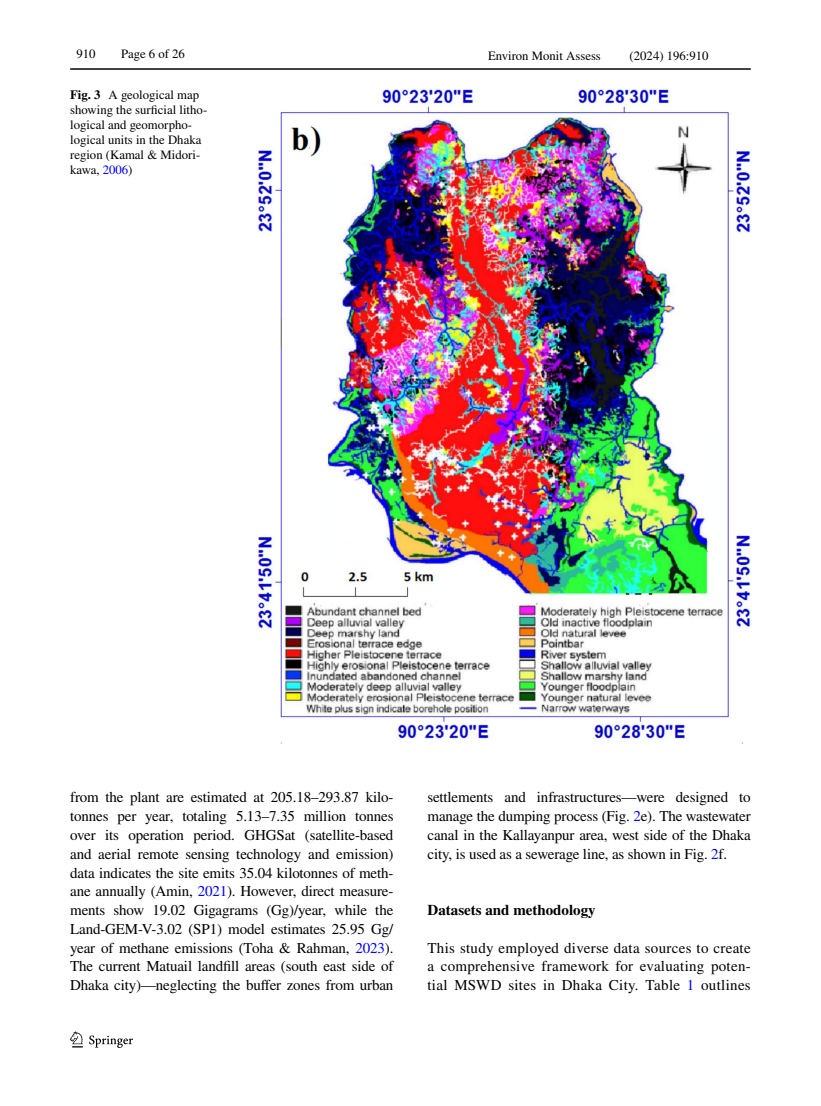
<style>
.page{position:relative;width:821px;height:1106px;background:#fff}
.page>*{position:absolute;margin:0;border:0;box-sizing:border-box;transform-origin:0 0}
.t1{font:15px/18.8px "STIX";letter-spacing:-.01em;color:#000;text-align:justify}
.t2{font:700 15px "STIX";color:#000}
.t3{font:12.75px/15px "STIX";color:#000}
.s1{font-weight:700}
.s2{color:#00f}
</style>
<div class="page">
<hr style="left:70px;top:68px;width:680px;height:2px;background:#000">
<svg style="left:70px;top:1031px;width:13px;height:16px"></svg>
<svg style="left:89px;top:1035px;width:44px;height:13px"></svg>
<img style="left:257px;top:89px;width:493px;height:654px">
<p class="t3" style="left:77px;top:47px;width:21px">910</p>
<p class="t3" style="left:121px;top:47px;width:65px">Page 6 of 26</p>
<p class="t3" style="left:488px;top:49px;width:114px">Environ Monit Assess</p>
<p class="t3" style="left:629px;top:49px;width:80px">(2024) 196:910</p>
<p class="t3" style="left:70px;top:88px;width:139px"><span class="s1">Fig. 3</span> A geological map showing the surficial litho&shy;logical and geomorpho&shy;logical units in the Dhaka region (Kamal &amp; Midori&shy;kawa, <span class="s2">2006</span>)</p>
<p class="t1" style="left:70px;top:789px;width:325px">from the plant are estimated at 205.18–293.87 kilo&shy;tonnes per year, totaling 5.13–7.35 million tonnes over its operation period. GHGSat (satellite-based and aerial remote sensing technology and emission) data indicates the site emits 35.04 kilotonnes of meth&shy;ane annually (Amin, <span class="s2">2021</span>). However, direct measure&shy;ments show 19.02 Gigagrams (Gg)/year, while the Land-GEM-V-3.02 (SP1) model estimates 25.95 Gg/ year of methane emissions (Toha &amp; Rahman, <span class="s2">2023</span>).<br>The current Matuail landfill areas (south east side of Dhaka city)—neglecting the buffer zones from urban</p>
<p class="t1" style="left:427px;top:789px;width:325px">settlements and infrastructures—were designed to manage the dumping process (Fig. <span class="s2">2</span>e). The wastewater canal in the Kallayanpur area, west side of the Dhaka city, is used as a sewerage line, as shown in Fig. <span class="s2">2</span>f.</p>
<p class="t2" style="left:427px;top:901px;width:170px">Datasets and methodology</p>
<p class="t1" style="left:427px;top:939px;width:325px">This study employed diverse data sources to create a comprehensive framework for evaluating poten&shy;tial MSWD sites in Dhaka City. Table <span class="s2">1</span> outlines</p>
</div>
